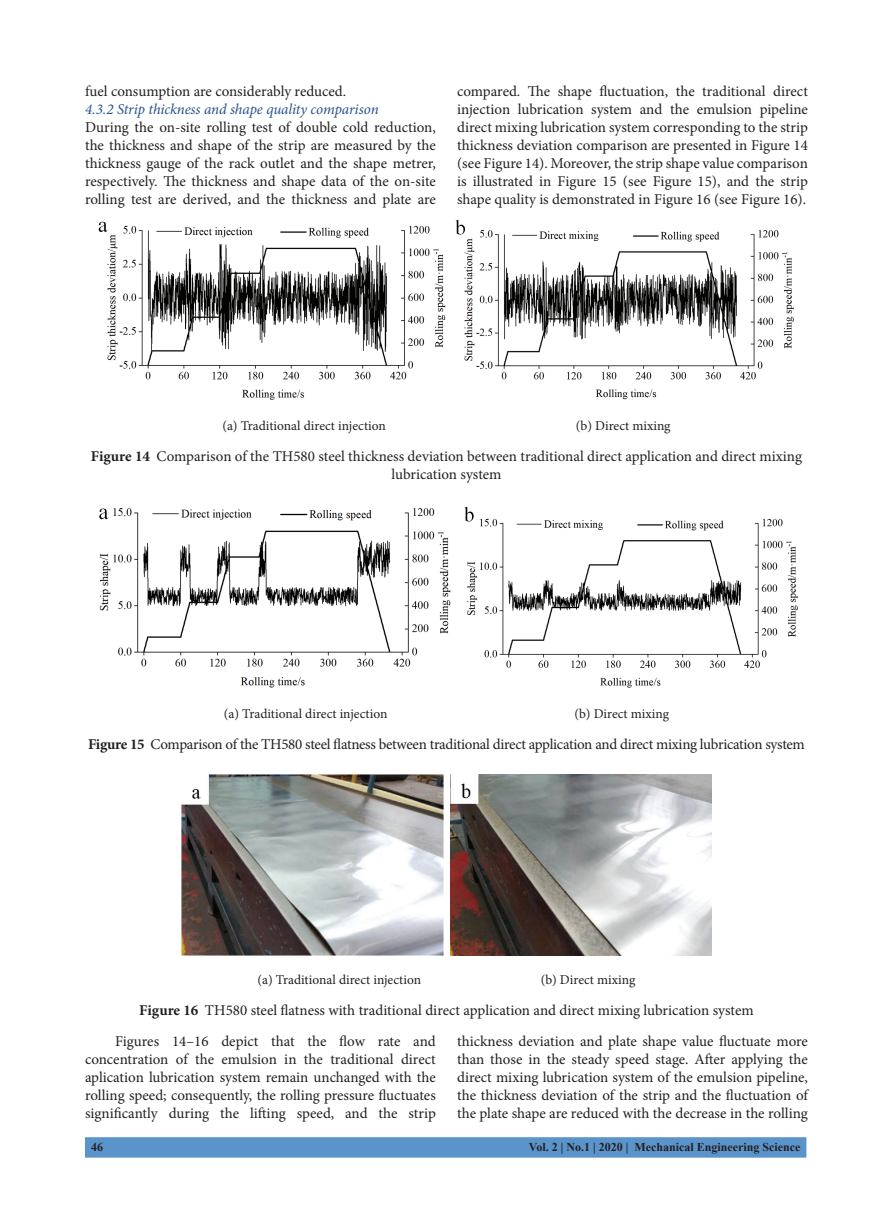
<style>
.page{position:relative;width:893px;height:1212px;background:#fff}
.page>*{position:absolute;margin:0;border:0;box-sizing:border-box;transform-origin:0 0}
.t1{font:15px/18px "Minion Pro";letter-spacing:-.005em;color:#231f20;text-align:justify}
.t2{font:italic 15px "Minion Pro";letter-spacing:-.01em;color:#27518f}
.t3{font:13.5px "Minion Pro";color:#231f20}
.t4{font:700 12px "Times New Roman";color:#231f20}
.s1{font-weight:700}
</style>
<div class="page">
<div style="left:85px;top:1137px;width:721px;height:20px;background:#5a94ca"></div>
<img style="left:98px;top:221px;width:348px;height:179px">
<img style="left:455px;top:220px;width:339px;height:180px">
<img style="left:99px;top:508px;width:352px;height:180px">
<img style="left:464px;top:506px;width:334px;height:182px">
<img style="left:182px;top:774px;width:262px;height:181px">
<img style="left:451px;top:774px;width:260px;height:181px">
<p class="t1" style="left:85px;top:82px;width:263px">fuel consumption are considerably reduced.</p>
<p class="t2" style="left:85px;top:99px;width:295px">4.3.2 Strip thickness and shape quality comparison</p>
<p class="t1" style="left:85px;top:118px;width:352px">During the on-site rolling test of double cold reduction, the thickness and shape of the strip are measured by the thickness gauge of the rack outlet and the shape metrer, respectively. The thickness and shape data of the on-site rolling test are derived, and the thickness and plate are</p>
<p class="t1" style="left:457px;top:82px;width:352px">compared. The shape fluctuation, the traditional direct injection lubrication system and the emulsion pipeline direct mixing lubrication system corresponding to the strip thickness deviation comparison are presented in Figure 14 (see Figure 14). Moreover, the strip shape value comparison is illustrated in Figure 15 (see Figure 15), and the strip shape quality is demonstrated in Figure 16 (see Figure 16).</p>
<p class="t3" style="left:222px;top:417px;width:165px">(a) Traditional direct injection</p>
<p class="t3" style="left:576px;top:417px;width:96px">(b) Direct mixing</p>
<p class="t1" style="left:91px;top:447px;width:713px;text-align:center"><span class="s1">Figure 14</span> Comparison of the TH580 steel thickness deviation between traditional direct application and direct mixing lubrication system</p>
<p class="t3" style="left:224px;top:704px;width:165px">(a) Traditional direct injection</p>
<p class="t3" style="left:574px;top:704px;width:96px">(b) Direct mixing</p>
<p class="t1" style="left:88px;top:735px;width:718px"><span class="s1">Figure 15</span> Comparison of the TH580 steel flatness between traditional direct application and direct mixing lubrication system</p>
<p class="t3" style="left:258px;top:971px;width:165px">(a) Traditional direct injection</p>
<p class="t3" style="left:541px;top:971px;width:96px">(b) Direct mixing</p>
<p class="t1" style="left:115px;top:995px;width:640px;line-height:30.5px;text-indent:24px"><span class="s1">Figure 16</span> TH580 steel flatness with traditional direct application and direct mixing lubrication system<br>Figures 14–16 depict that the flow rate and</p>
<p class="t1" style="left:85px;top:1050px;width:352px">concentration of the emulsion in the traditional direct aplication lubrication system remain unchanged with the rolling speed; consequently, the rolling pressure fluctuates significantly during the lifting speed, and the strip</p>
<p class="t1" style="left:457px;top:1032px;width:352px">thickness deviation and plate shape value fluctuate more than those in the steady speed stage. After applying the direct mixing lubrication system of the emulsion pipeline, the thickness deviation of the strip and the fluctuation of the plate shape are reduced with the decrease in the rolling</p>
<p class="t4" style="left:91px;top:1139px;width:13px">46</p>
<p class="t4" style="left:529px;top:1139px;width:273px">Vol. 2 | No.1 | 2020 | Mechanical Engineering Science</p>
</div>
